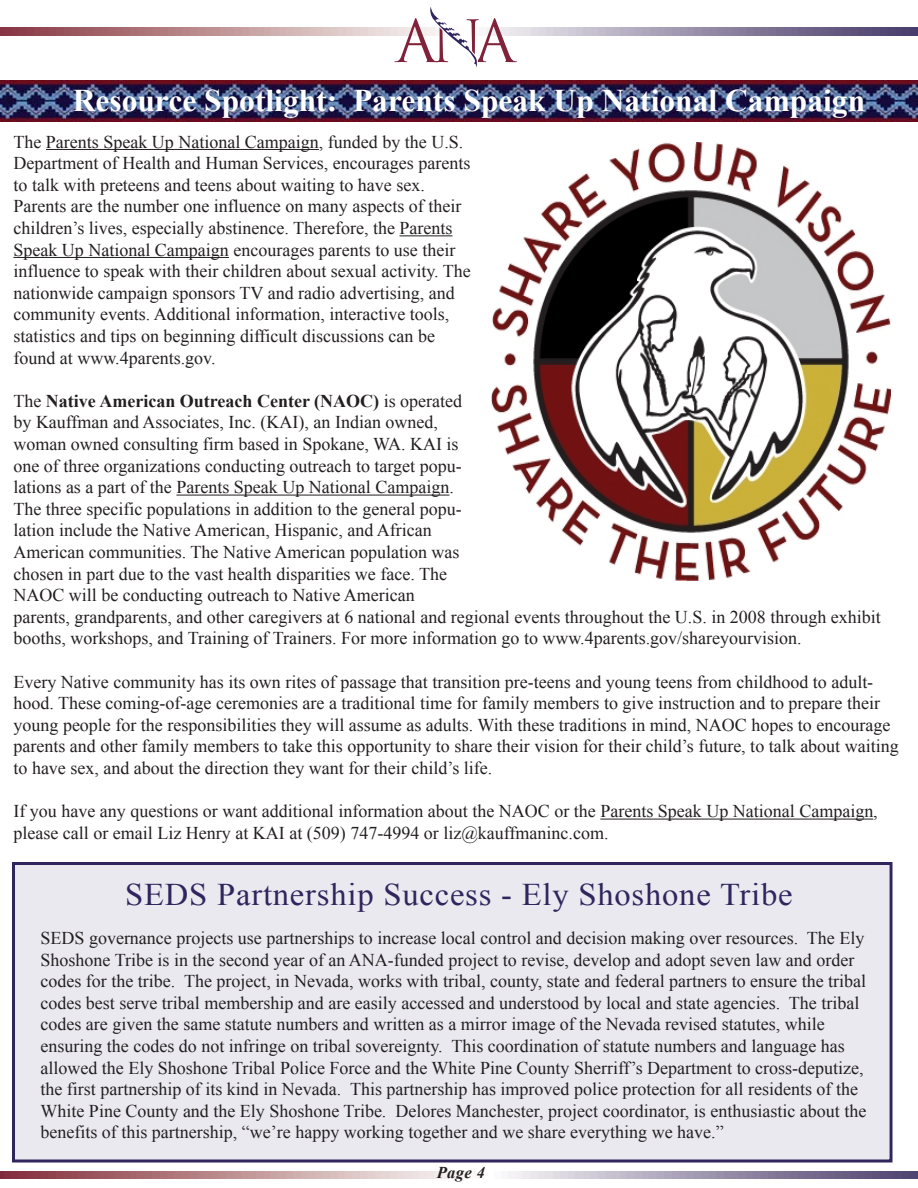
<style>
.page{position:relative;width:918px;height:1188px;background:#fff}
.page>*{position:absolute;margin:0;border:0;box-sizing:border-box;transform-origin:0 0}
.t1{font:700 31.5px "Times New Roman";color:#fff}
.t2{font:31.5px "Times New Roman";letter-spacing:.025em;color:#30255d}
.t3{font:18px/21.6px "Times New Roman";color:#231f20}
.t4{font:italic 700 16.5px "Times New Roman";color:#231f20}
.s1{font-weight:700}
</style>
<div class="page">
<div style="left:15px;top:864px;width:873px;height:296px;background:#eae9ef"></div>
<svg style="left:0;top:1171px;width:918px;height:8px"></svg>
<svg style="left:0;top:28px;width:918px;height:7px"></svg>
<svg style="left:394px;top:7px;width:123px;height:61px"></svg>
<img style="left:286px;top:80px;width:264px;height:41px">
<img style="left:0;top:80px;width:286px;height:41px">
<img style="left:550px;top:80px;width:255px;height:41px">
<img style="left:805px;top:80px;width:113px;height:41px">
<hr style="left:46px;top:149px;width:273px;height:1px;background:#231f20">
<hr style="left:400px;top:235px;width:53px;height:1px;background:#231f20">
<hr style="left:14px;top:257px;width:215px;height:1px;background:#231f20">
<hr style="left:176px;top:495px;width:273px;height:1px;background:#231f20">
<hr style="left:600px;top:819px;width:273px;height:1px;background:#231f20">
<img style="left:492px;top:142px;width:399px;height:438px">
<div style="left:12px;top:862px;width:880px;height:300px;border:3px solid #30255d"></div>
<p class="t1" style="left:73px;top:79px;width:794px">Resource Spotlight: Parents Speak Up National Campaign</p>
<p class="t3" style="left:14px;top:130px;width:459px">The Parents Speak Up National Campaign, funded by the U.S.<br>Department of Health and Human Services, encourages parents to talk with preteens and teens about waiting to have sex.<br>Parents are the number one influence on many aspects of their children’s lives, especially abstinence. Therefore, the Parents Speak Up National Campaign encourages parents to use their influence to speak with their children about sexual activity. The nationwide campaign sponsors TV and radio advertising, and community events. Additional information, interactive tools, statistics and tips on beginning difficult discussions can be found at www.4parents.gov.</p>
<p class="t3" style="left:14px;top:390px;width:869px">The <span class="s1">Native American Outreach Center (NAOC)</span> is operated<br>by Kauffman and Associates, Inc. (KAI), an Indian owned,<br>woman owned consulting firm based in Spokane, WA. KAI is<br>one of three organizations conducting outreach to target popu-<br>lations as a part of the Parents Speak Up National Campaign.<br>The three specific populations in addition to the general popu-<br>lation include the Native American, Hispanic, and African<br>American communities. The Native American population was<br>chosen in part due to the vast health disparities we face. The<br>NAOC will be conducting outreach to Native American<br>parents, grandparents, and other caregivers at 6 national and regional events throughout the U.S. in 2008 through exhibit booths, workshops, and Training of Trainers. For more information go to www.4parents.gov/shareyourvision.</p>
<p class="t3" style="left:14px;top:670px;width:887px">Every Native community has its own rites of passage that transition pre-teens and young teens from childhood to adult&shy;hood. These coming-of-age ceremonies are a traditional time for family members to give instruction and to prepare their young people for the responsibilities they will assume as adults. With these traditions in mind, NAOC hopes to encourage parents and other family members to take this opportunity to share their vision for their child’s future, to talk about waiting to have sex, and about the direction they want for their child’s life.</p>
<p class="t3" style="left:14px;top:800px;width:866px">If you have any questions or want additional information about the NAOC or the Parents Speak Up National Campaign, please call or email Liz Henry at KAI at (509) 747-4994 or liz@kauffmaninc.com.</p>
<p class="t2" style="left:125px;top:873px;width:669px">SEDS Partnership Success - Ely Shoshone Tribe</p>
<p class="t3" style="left:41px;top:927px;width:827px">SEDS governance projects use partnerships to increase local control and decision making over resources. The Ely Shoshone Tribe is in the second year of an ANA-funded project to revise, develop and adopt seven law and order codes for the tribe. The project, in Nevada, works with tribal, county, state and federal partners to ensure the tribal codes best serve tribal membership and are easily accessed and understood by local and state agencies. The tribal codes are given the same statute numbers and written as a mirror image of the Nevada revised statutes, while ensuring the codes do not infringe on tribal sovereignty. This coordination of statute numbers and language has allowed the Ely Shoshone Tribal Police Force and the White Pine County Sherriff’s Department to cross-deputize, the first partnership of its kind in Nevada. This partnership has improved police protection for all residents of the White Pine County and the Ely Shoshone Tribe. Delores Manchester, project coordinator, is enthusiastic about the benefits of this partnership, “we’re happy working together and we share everything we have.”</p>
<p class="t4" style="left:437px;top:1161px;width:50px">Page 4</p>
</div>
